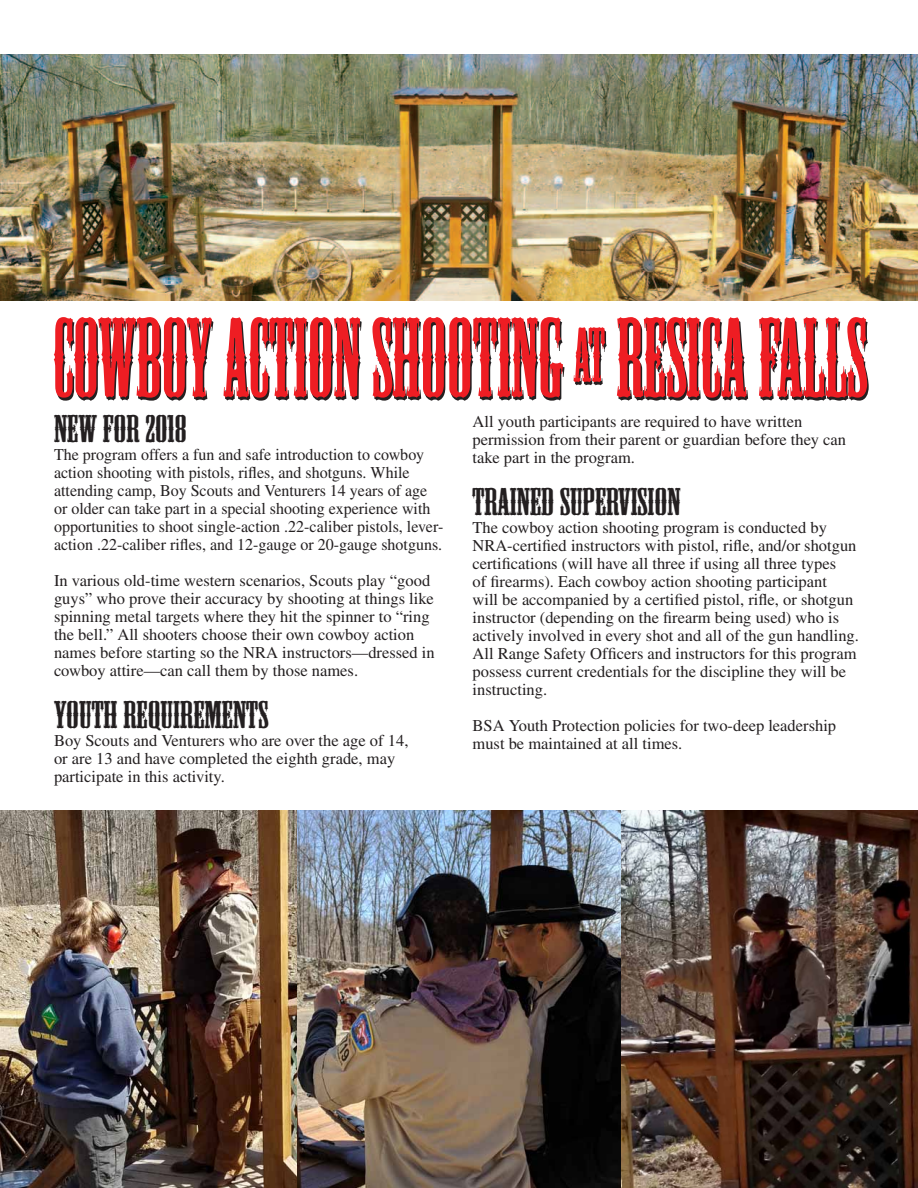
<style>
.page{position:relative;width:918px;height:1188px;background:#fff}
.page>*{position:absolute;margin:0;border:0;box-sizing:border-box;transform-origin:0 0}
.t1{font:105px "Mesquite Std";color:#ee1d23;scale:.87 1}
.t2{font:36px "Mesquite Std";color:#231f20;scale:1.25 1}
.t3{font:16.5px/18px "Times";color:#231f20}
.s1{font-size:72px}
</style>
<div class="page">
<img style="left:0;top:54px;width:918px;height:246px">
<img style="left:621px;top:810px;width:297px;height:378px">
<img style="left:0;top:810px;width:621px;height:378px">
<h1 class="t1" style="left:52px;top:301px;width:938px">COWBOY ACTION SHOOTING <span class="s1">AT</span> RESICA FALLS</h1>
<h2 class="t2" style="left:54px;top:410px;width:108px">NEW FOR 2018</h2>
<p class="t3" style="left:54px;top:446px;width:391px">The program offers a fun and safe introduction to cowboy action shooting with pistols, rifles, and shotguns. While attending camp, Boy Scouts and Venturers 14 years of age or older can take part in a special shooting experience with opportunities to shoot single-action .22-caliber pistols, lever&shy;action .22-caliber rifles, and 12-gauge or 20-gauge shotguns.</p>
<p class="t3" style="left:54px;top:572px;width:382px">In various old-time western scenarios, Scouts play “good guys” who prove their accuracy by shooting at things like spinning metal targets where they hit the spinner to “ring the bell.” All shooters choose their own cowboy action names before starting so the NRA instructors—dressed in cowboy attire—can call them by those names.</p>
<h2 class="t2" style="left:54px;top:696px;width:173px">YOUTH REQUIREMENTS</h2>
<p class="t3" style="left:54px;top:732px;width:356px">Boy Scouts and Venturers who are over the age of 14, or are 13 and have completed the eighth grade, may participate in this activity.</p>
<p class="t3" style="left:473px;top:412px;width:375px">All youth participants are required to have written permission from their parent or guardian before they can take part in the program.</p>
<h2 class="t2" style="left:472px;top:482px;width:168px">TRAINED SUPERVISION</h2>
<p class="t3" style="left:472px;top:518px;width:388px">The cowboy action shooting program is conducted by NRA-certified instructors with pistol, rifle, and/or shotgun certifications (will have all three if using all three types<br>of firearms). Each cowboy action shooting participant<br>will be accompanied by a certified pistol, rifle, or shotgun instructor (depending on the firearm being used) who is actively involved in every shot and all of the gun handling.<br>All Range Safety Officers and instructors for this program possess current credentials for the discipline they will be instructing.</p>
<p class="t3" style="left:472px;top:717px;width:365px">BSA Youth Protection policies for two-deep leadership must be maintained at all times.</p>
</div>
